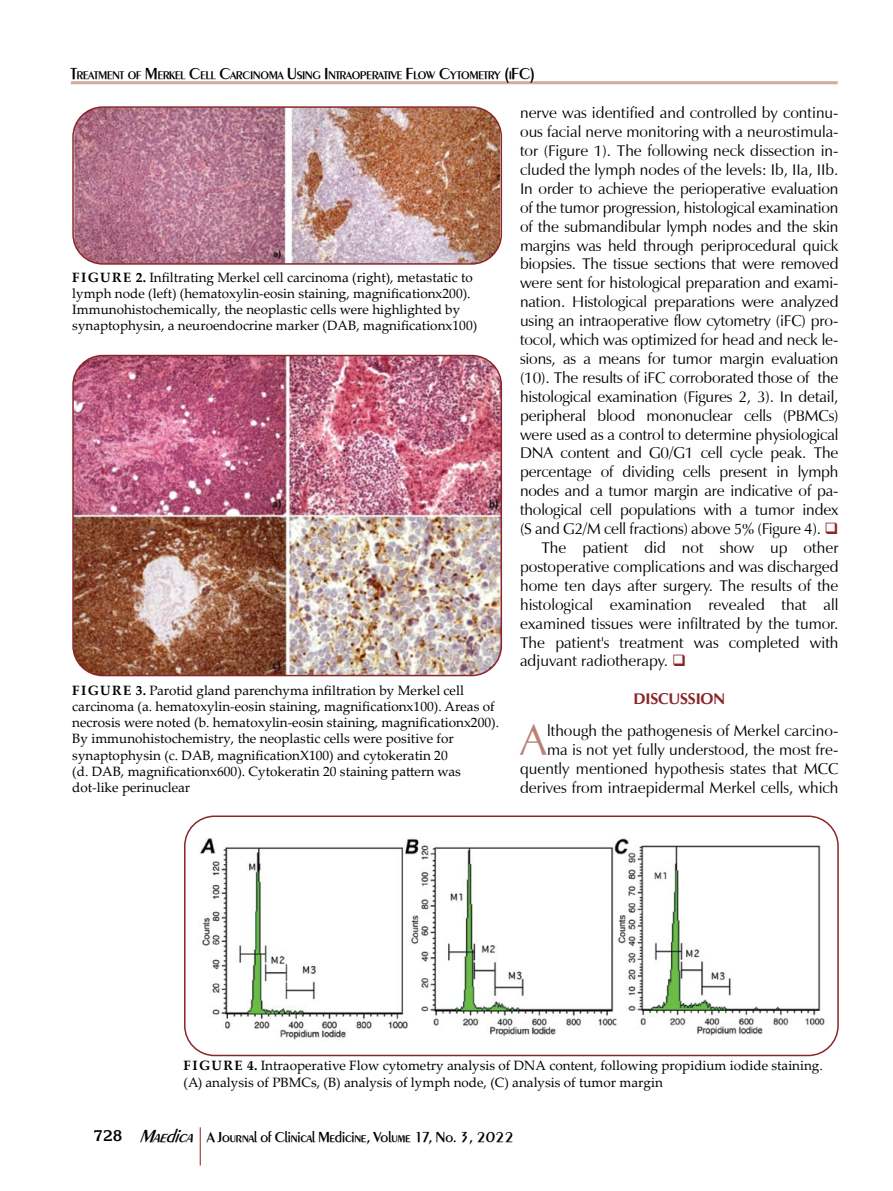
<style>
.page{position:relative;width:893px;height:1191px;background:#fff}
.page>*{position:absolute;margin:0;border:0;box-sizing:border-box;transform-origin:0 0}
.t1{font:43.35px "Z Humanist Normal";color:#b98272}
.t2{font:15.75px/18.9px "Z Humanist Normal";letter-spacing:-.01em;color:#000;text-align:right}
.t3{font:700 15.75px "Z Humanist";letter-spacing:-.01em;color:#8a2529}
.t4{font:500 15px "Peinaud";letter-spacing:-.005em;color:#000}
.t5{font:13.5px/16.2px "Palatino Linotype";color:#000}
.t6{font:500 11.55px "Peinaud";color:#000}
.s1{font-size:16.5px}
.s2{color:#8a2529}
.s3{font-weight:700}
.s4{font-family:"Korina";font-weight:700}
.s5{font-style:italic;font-size:18px}
</style>
<div class="page">
<hr style="left:71px;top:81px;width:767px;height:3px;background:#d0aca0">
<hr style="left:200px;top:1127px;width:1px;height:38px;background:#8a2529">
<img style="left:75px;top:109px;width:424px;height:153px">
<div style="left:72px;top:106px;width:430px;height:159px;border:2px solid #8a2529;border-radius:30px"></div>
<img style="left:186px;top:825px;width:650px;height:221px">
<div style="left:184px;top:815px;width:655px;height:241px;border:2px solid #8a2529;border-radius:30px"></div>
<img style="left:75px;top:355px;width:426px;height:320px">
<div style="left:72px;top:355px;width:430px;height:321px;border:2px solid #8a2529;border-radius:30px"></div>
<p class="t6" style="left:71px;top:68px;width:465px"><span class="s1">T</span>REATMENT OF <span class="s1">M</span>ERKEL <span class="s1">C</span>ELL <span class="s1">C</span>ARCINOMA <span class="s1">U</span>SING <span class="s1">I</span>NTRAOPERATIVE <span class="s1">F</span>LOW <span class="s1">C</span>YTOMETRY <span class="s1">(</span>I<span class="s1">FC)</span></p>
<p class="t2" style="left:520px;top:104px;width:320px">nerve was identified and controlled by continu-</p>
<p class="t2" style="left:520px;top:122px;width:320px">ous facial nerve monitoring with a neurostimula-</p>
<p class="t2" style="left:520px;top:141px;width:320px">tor (Figure 1). The following neck dissection in-</p>
<p class="t2" style="left:520px;top:160px;width:320px">cluded the lymph nodes of the levels: Ib, IIa, IIb.</p>
<p class="t2" style="left:520px;top:179px;width:320px">In order to achieve the perioperative evaluation</p>
<p class="t2" style="left:520px;top:198px;width:320px">of the tumor progression, histological examination</p>
<p class="t2" style="left:520px;top:217px;width:320px">of the submandibular lymph nodes and the skin</p>
<p class="t2" style="left:520px;top:236px;width:320px">margins was held through periprocedural quick</p>
<p class="t2" style="left:520px;top:255px;width:320px">biopsies. The tissue sections that were removed</p>
<p class="t2" style="left:520px;top:274px;width:319px">were sent for histological preparation and exami-</p>
<p class="t2" style="left:520px;top:293px;width:320px">nation. Histological preparations were analyzed</p>
<p class="t2" style="left:520px;top:311px;width:320px">using an intraoperative flow cytometry (iFC) pro-</p>
<p class="t2" style="left:520px;top:330px;width:320px">tocol, which was optimized for head and neck le-</p>
<p class="t2" style="left:520px;top:349px;width:320px">sions, as a means for tumor margin evaluation</p>
<p class="t2" style="left:520px;top:368px;width:320px">(10). The results of iFC corroborated those of the</p>
<p class="t2" style="left:520px;top:387px;width:320px">histological examination (Figures 2, 3). In detail,</p>
<p class="t2" style="left:520px;top:406px;width:320px">peripheral blood mononuclear cells (PBMCs)</p>
<p class="t2" style="left:520px;top:425px;width:320px">were used as a control to determine physiological</p>
<p class="t2" style="left:520px;top:444px;width:320px">DNA content and G0/G1 cell cycle peak. The</p>
<p class="t2" style="left:520px;top:463px;width:320px">percentage of dividing cells present in lymph</p>
<p class="t2" style="left:520px;top:482px;width:319px">nodes and a tumor margin are indicative of pa-</p>
<p class="t2" style="left:520px;top:500px;width:320px">thological cell populations with a tumor index</p>
<p class="t2" style="left:520px;top:519px;width:320px">(S and G2/M cell fractions) above 5% (Figure 4). <span class="s2">❑</span></p>
<p class="t2" style="left:541px;top:538px;width:299px">The patient did not show up other</p>
<p class="t2" style="left:520px;top:557px;width:320px">postoperative complications and was discharged</p>
<p class="t2" style="left:520px;top:576px;width:320px">home ten days after surgery. The results of the</p>
<p class="t2" style="left:520px;top:595px;width:320px">histological examination revealed that all</p>
<p class="t2" style="left:520px;top:614px;width:320px">examined tissues were infiltrated by the tumor.</p>
<p class="t2" style="left:520px;top:633px;width:320px">The patient's treatment was completed with</p>
<p class="t2" style="left:520px;top:652px;width:168px">adjuvant radiotherapy. <span class="s2">❑</span></p>
<p class="t3" style="left:633px;top:689px;width:93px">DISCUSSION</p>
<h1 class="t1" style="left:520px;top:714px;width:28px">A</h1>
<p class="t5" style="left:72px;top:268px;width:406px"><span class="s3">FIGURE 2.</span> Infiltrating Merkel cell carcinoma (right), metastatic to lymph node (left) (hematoxylin-eosin staining, magnificationx200).<br>Immunohistochemically, the neoplastic cells were highlighted by synaptophysin, a neuroendocrine marker (DAB, magnificationx100)</p>
<p class="t5" style="left:72px;top:681px;width:428px"><span class="s3">FIGURE 3.</span> Parotid gland parenchyma infiltration by Merkel cell carcinoma (a. hematoxylin-eosin staining, magnificationx100). Areas of necrosis were noted (b. hematoxylin-eosin staining, magnificationx200).<br>By immunohistochemistry, the neoplastic cells were positive for synaptophysin (c. DAB, magnificationX100) and cytokeratin 20<br>(d. DAB, magnificationx600). Cytokeratin 20 staining pattern was dot-like perinuclear</p>
<p class="t2" style="left:520px;top:721px;width:320px">lthough the pathogenesis of Merkel carcino-<br>ma is not yet fully understood, the most fre&shy;quently mentioned hypothesis states that MCC derives from intraepidermal Merkel cells, which</p>
<p class="t5" style="left:184px;top:1057px;width:641px"><span class="s3">FIGURE 4.</span> Intraoperative Flow cytometry analysis of DNA content, following propidium iodide staining. (A) analysis of PBMCs, (B) analysis of lymph node, (C) analysis of tumor margin</p>
<p class="t4" style="left:94px;top:1127px;width:422px"><span class="s4">728</span> <span class="s5">Maedica</span> A Journal of Clinical Medicine, Volume 17, No. 3, 2022</p>
</div>
